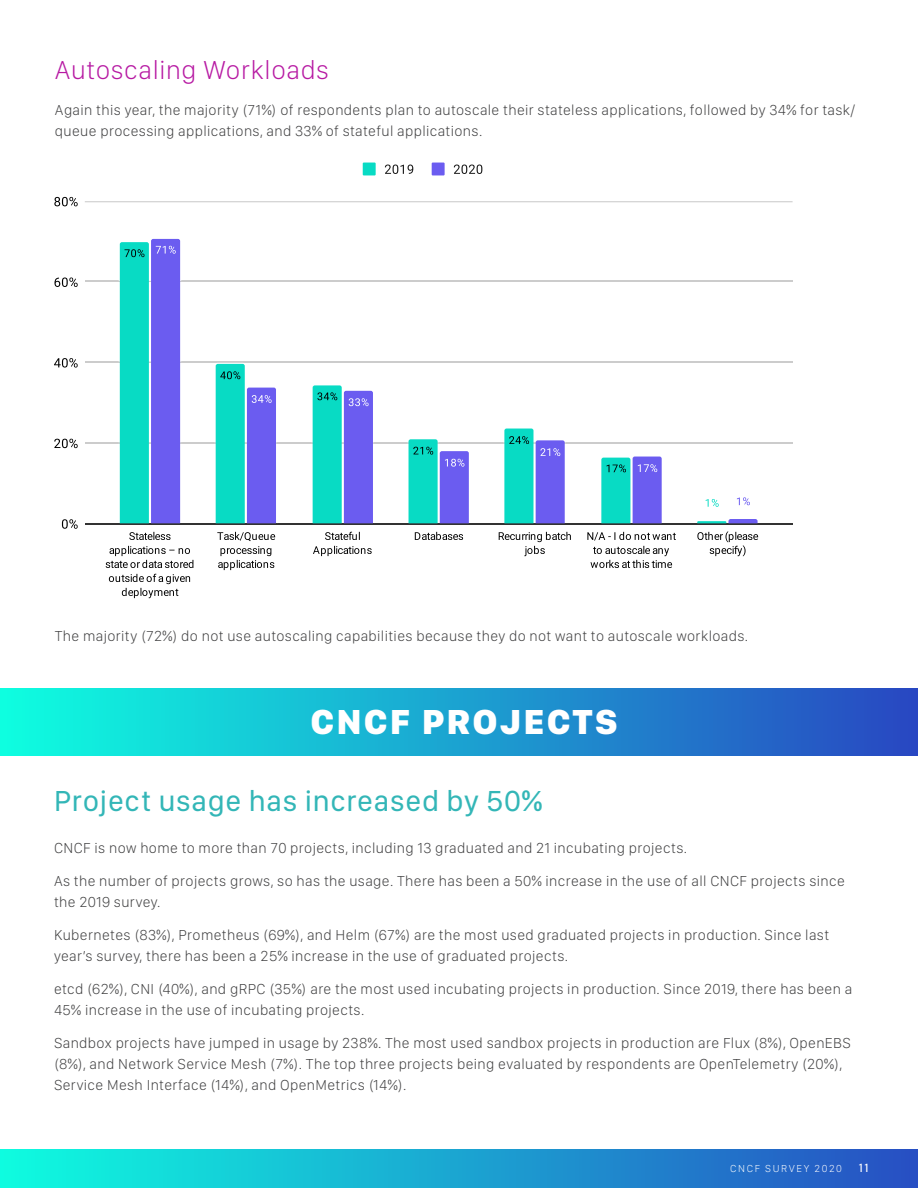
<style>
.page{position:relative;width:918px;height:1188px;background:#fff}
.page>*{position:absolute;margin:0;border:0;box-sizing:border-box;transform-origin:0 0}
.t1{font:800 36px "SF Compact Display";letter-spacing:.075em;color:#fff}
.t2{font:30px "SF Compact Display";letter-spacing:.025em;color:#33b6b7}
.t3{font:100 27px "SF Compact Display";letter-spacing:.025em;color:#b71aa3}
.t4{font:100 15px/21px "SF Compact Display";letter-spacing:.025em;color:#3e3e3f}
.t5{font:12px "Acumin Variable Concept";color:#fff}
.t6{font:100 10.5px "SF Compact Display";letter-spacing:.15em;color:#fff}
</style>
<div class="page">
<div style="left:0;top:1149px;width:918px;height:39px;background:linear-gradient(to right,#0efce0,#274ec3)"></div>
<hr style="left:85px;top:523px;width:708px;height:1px;background:#333">
<hr style="left:85px;top:443px;width:708px;height:1px;background:#ccc">
<hr style="left:85px;top:362px;width:708px;height:1px;background:#ccc">
<hr style="left:85px;top:281px;width:708px;height:1px;background:#ccc">
<hr style="left:85px;top:201px;width:708px;height:1px;background:#ccc">
<svg style="left:697px;top:519px;width:61px;height:4px"></svg>
<svg style="left:705px;top:499px;width:14px;height:8px"></svg>
<svg style="left:119px;top:238px;width:62px;height:285px;background:#48a0dc"></svg>
<svg style="left:215px;top:361px;width:62px;height:162px;background:#53abdc"></svg>
<svg style="left:311px;top:385px;width:63px;height:138px;background:#4ca5dc"></svg>
<svg style="left:407px;top:439px;width:63px;height:84px;background:#53addb"></svg>
<svg style="left:503px;top:428px;width:63px;height:95px;background:#53acdc"></svg>
<svg style="left:601px;top:456px;width:61px;height:67px;background:#47a0da"></svg>
<svg style="left:737px;top:497px;width:13px;height:9px"></svg>
<svg style="left:62px;top:519px;width:16px;height:10px"></svg>
<svg style="left:54px;top:439px;width:24px;height:9px"></svg>
<svg style="left:54px;top:358px;width:24px;height:10px"></svg>
<svg style="left:55px;top:278px;width:23px;height:9px"></svg>
<svg style="left:54px;top:197px;width:24px;height:9px"></svg>
<svg style="left:129px;top:532px;width:42px;height:8px"></svg>
<svg style="left:106px;top:546px;width:87px;height:22px"></svg>
<svg style="left:109px;top:574px;width:81px;height:24px"></svg>
<svg style="left:217px;top:532px;width:58px;height:38px"></svg>
<svg style="left:325px;top:532px;width:35px;height:8px"></svg>
<svg style="left:313px;top:546px;width:59px;height:10px"></svg>
<svg style="left:415px;top:532px;width:48px;height:8px"></svg>
<svg style="left:499px;top:532px;width:72px;height:24px"></svg>
<svg style="left:587px;top:532px;width:89px;height:36px"></svg>
<svg style="left:697px;top:531px;width:61px;height:25px"></svg>
<div style="left:363px;top:163px;width:13px;height:12px;background:#08dbc4"></div>
<svg style="left:385px;top:165px;width:28px;height:9px"></svg>
<div style="left:432px;top:163px;width:13px;height:12px;background:#6b5cf0"></div>
<svg style="left:454px;top:165px;width:28px;height:9px"></svg>
<div style="left:0;top:688px;width:918px;height:68px;background:linear-gradient(to right,#0efee0,#2847c2)"></div>
<p class="t3" style="left:55px;top:54px;width:276px">Autoscaling Workloads</p>
<p class="t4" style="left:55px;top:100px;width:802px">Again this year, the majority (71%) of respondents plan to autoscale their stateless applications, followed by 34% for task/ queue processing applications, and 33% of stateful applications.</p>
<p class="t4" style="left:55px;top:626px;width:695px">The majority (72%) do not use autoscaling capabilities because they do not want to autoscale workloads.</p>
<p class="t1" style="left:311px;top:701px;width:308px">CNCF PROJECTS</p>
<p class="t2" style="left:54px;top:783px;width:490px">Project usage has increased by 50%</p>
<p class="t4" style="left:54px;top:837px;width:635px">CNCF is now home to more than 70 projects, including 13 graduated and 21 incubating projects.</p>
<p class="t4" style="left:54px;top:870px;width:792px">As the number of projects grows, so has the usage. There has been a 50% increase in the use of all CNCF projects since the 2019 survey.</p>
<p class="t4" style="left:54px;top:924px;width:777px">Kubernetes (83%), Prometheus (69%), and Helm (67%) are the most used graduated projects in production. Since last year’s survey, there has been a 25% increase in the use of graduated projects.</p>
<p class="t4" style="left:54px;top:978px;width:800px">etcd (62%), CNI (40%), and gRPC (35%) are the most used incubating projects in production. Since 2019, there has been a<br>45% increase in the use of incubating projects.</p>
<p class="t4" style="left:54px;top:1032px;width:798px">Sandbox projects have jumped in usage by 238%. The most used sandbox projects in production are Flux (8%), OpenEBS (8%), and Network Service Mesh (7%). The top three projects being evaluated by respondents are OpenTelemetry (20%),<br>Service Mesh Interface (14%), and OpenMetrics (14%).</p>
<p class="t6" style="left:730px;top:1163px;width:113px">CNCF SURVEY 2020</p>
<p class="t5" style="left:859px;top:1160px;width:11px">11</p>
</div>
